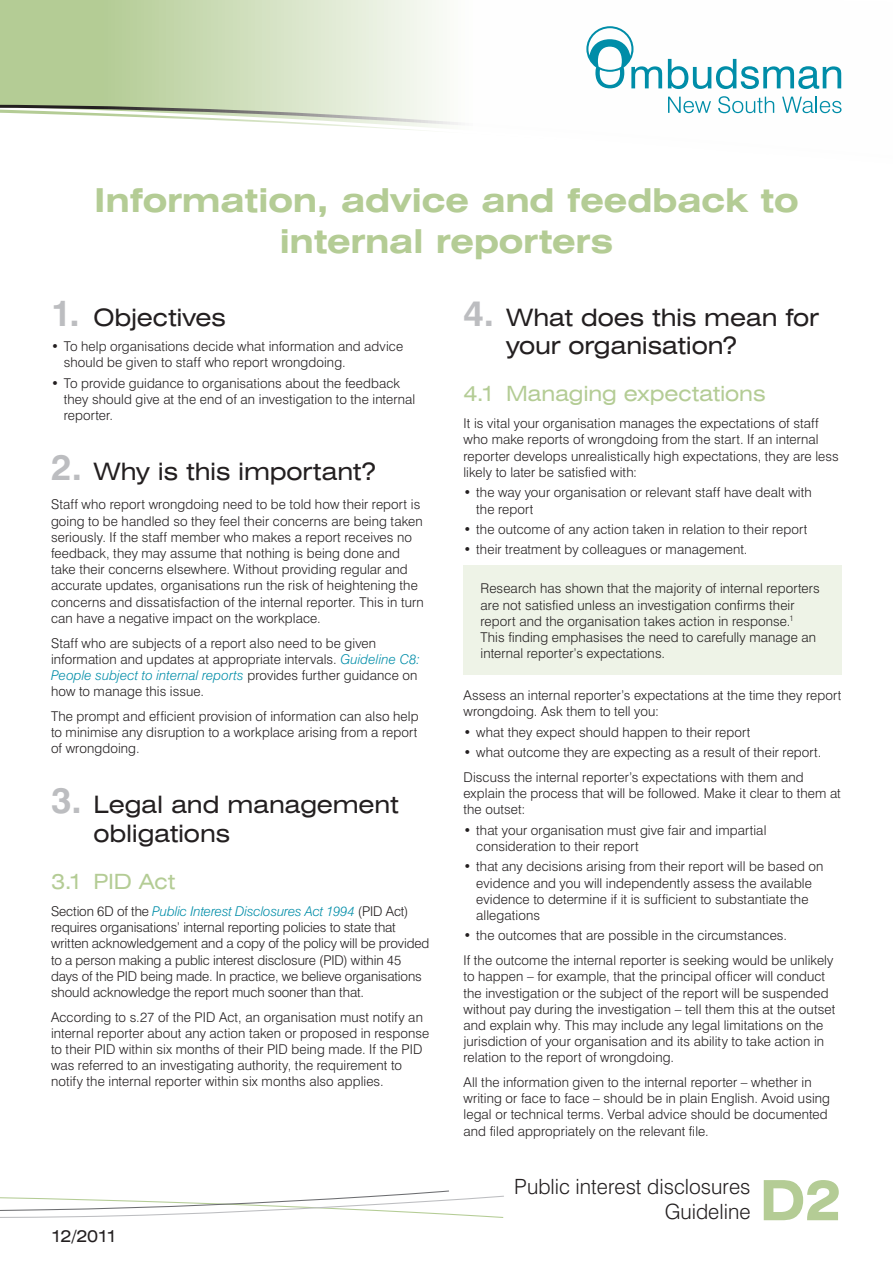
<style>
.page{position:relative;width:893px;height:1263px;background:#fff}
.page>*{position:absolute;margin:0;border:0;box-sizing:border-box;transform-origin:0 0}
.FS_GL_number{font:700 expanded 55.65px "Swiss 721 BT";color:#b4cc95;scale:.92 1}
.FS_GL_heading_1{font:700 expanded 33px/40.5px "Swiss 721 BT";letter-spacing:-.005em;color:#b4cc95;text-align:center}
.FS_GL_Heading_2_No{font:expanded 24px/28.8px "Swiss 721 BT";letter-spacing:-.01em;color:#231f20}
.FS_GL_fact_sheet_nam{font:300 21px/25.2px "Swiss 721 BT";color:#231f20;text-align:right}
.FS_Gl_Heading_3_sub{font:expanded 21px "Swiss 721 BT";letter-spacing:-.01em;color:#b4cc95}
.FS_Gl_Heading_3_sub-2{font:expanded 16.5px "Swiss 721 BT";letter-spacing:-.06em;color:#231f20}
.FS_GL_Body_text{font:300 13.5px/16.2px "Swiss 721 BT";letter-spacing:.005em;color:#231f20}
.FS_GL_BulletText{font:300 13.5px/16.2px "Swiss 721 BT";letter-spacing:.01em;color:#231f20}
.s1{font-weight:700;font-stretch:normal;font-size:36px;color:#bcbdc0}
.s2{font-style:italic;color:#008da8}
</style>
<div class="page">
<svg style="left:0;top:1190px;width:504px;height:28px"></svg>
<svg style="left:0;top:0;width:842px;height:98px"></svg>
<svg style="left:0;top:98px;width:842px;height:33px"></svg>
<svg style="left:668px;top:59px;width:173px;height:30px"></svg>
<svg style="left:668px;top:97px;width:43px;height:16px"></svg>
<svg style="left:718px;top:96px;width:56px;height:17px"></svg>
<svg style="left:782px;top:97px;width:59px;height:16px"></svg>
<svg style="left:586px;top:26px;width:76px;height:62px"></svg>
<div style="left:463px;top:566px;width:379px;height:109px;background:#eef3e7"></div>
<p class="FS_GL_heading_1" style="left:94px;top:180px;width:706px">Information, advice and feedback to internal reporters</p>
<p class="FS_GL_Heading_2_No" style="left:51px;top:303px;width:176px"><span class="s1">1.</span> Objectives</p>
<p class="FS_GL_BulletText" style="left:64px;top:338px;width:341px;text-indent:-13px">• To help organisations decide what information and advice should be given to staff who report wrongdoing.</p>
<p class="FS_GL_BulletText" style="left:64px;top:374px;width:353px;text-indent:-13px">• To provide guidance to organisations about the feedback they should give at the end of an investigation to the internal reporter.</p>
<p class="FS_GL_Heading_2_No" style="left:51px;top:457px;width:327px"><span class="s1">2.</span> Why is this important?</p>
<p class="FS_GL_Body_text" style="left:51px;top:496px;width:374px">Staff who report wrongdoing need to be told how their report is going to be handled so they feel their concerns are being taken seriously. If the staff member who makes a report receives no feedback, they may assume that nothing is being done and take their concerns elsewhere. Without providing regular and accurate updates, organisations run the risk of heightening the concerns and dissatisfaction of the internal reporter. This in turn can have a negative impact on the workplace.</p>
<p class="FS_GL_Body_text" style="left:51px;top:634px;width:371px">Staff who are subjects of a report also need to be given information and updates at appropriate intervals. <span class="s2">Guideline C8:<br>People subject to internal reports</span> provides further guidance on how to manage this issue.</p>
<p class="FS_GL_Body_text" style="left:51px;top:708px;width:369px;text-align:justify">The prompt and efficient provision of information can also help to minimise any disruption to a workplace arising from a report of wrongdoing.</p>
<p class="FS_GL_Heading_2_No" style="left:94px;top:790px;width:307px;text-indent:-43px"><span class="s1">3.</span> Legal and management obligations</p>
<p class="FS_Gl_Heading_3_sub" style="left:51px;top:869px;width:126px">3.1 PID Act</p>
<p class="FS_GL_Body_text" style="left:51px;top:903px;width:380px">Section 6D of the <span class="s2">Public Interest Disclosures Act 1994</span> (PID Act) requires organisations’ internal reporting policies to state that written acknowledgement and a copy of the policy will be provided to a person making a public interest disclosure (PID) within 45 days of the PID being made. In practice, we believe organisations should acknowledge the report much sooner than that.</p>
<p class="FS_GL_Body_text" style="left:51px;top:1008px;width:380px">According to s.27 of the PID Act, an organisation must notify an internal reporter about any action taken or proposed in response to their PID within six months of their PID being made. If the PID was referred to an investigating authority, the requirement to notify the internal reporter within six months also applies.</p>
<p class="FS_Gl_Heading_3_sub-2" style="left:51px;top:1226px;width:68px">12/2011</p>
<p class="FS_GL_Heading_2_No" style="left:506px;top:303px;width:314px;text-indent:-43px"><span class="s1">4.</span> What does this mean for your organisation?</p>
<p class="FS_Gl_Heading_3_sub" style="left:463px;top:381px;width:303px">4.1 Managing expectations</p>
<p class="FS_GL_Body_text" style="left:463px;top:415px;width:377px">It is vital your organisation manages the expectations of staff who make reports of wrongdoing from the start. If an internal reporter develops unrealistically high expectations, they are less likely to later be satisfied with:</p>
<p class="FS_GL_BulletText" style="left:476px;top:484px;width:337px;text-indent:-13px">• the way your organisation or relevant staff have dealt with the report</p>
<p class="FS_GL_BulletText" style="left:463px;top:521px;width:346px">• the outcome of any action taken in relation to their report</p>
<p class="FS_GL_BulletText" style="left:463px;top:541px;width:285px">• their treatment by colleagues or management.</p>
<p class="FS_GL_Body_text" style="left:480px;top:580px;width:341px">Research has shown that the majority of internal reporters are not satisfied unless an investigation confirms their report and the organisation takes action in response.<sup>1<br></sup>This finding emphasises the need to carefully manage an internal reporter’s expectations.</p>
<p class="FS_GL_Body_text" style="left:463px;top:687px;width:379px">Assess an internal reporter’s expectations at the time they report wrongdoing. Ask them to tell you:</p>
<p class="FS_GL_BulletText" style="left:463px;top:724px;width:288px">• what they expect should happen to their report</p>
<p class="FS_GL_BulletText" style="left:463px;top:744px;width:359px">• what outcome they are expecting as a result of their report.</p>
<p class="FS_GL_Body_text" style="left:463px;top:769px;width:379px">Discuss the internal reporter’s expectations with them and explain the process that will be followed. Make it clear to them at the outset:</p>
<p class="FS_GL_BulletText" style="left:476px;top:822px;width:292px;text-indent:-13px">• that your organisation must give fair and impartial consideration to their report</p>
<p class="FS_GL_BulletText" style="left:476px;top:858px;width:349px;text-indent:-13px">• that any decisions arising from their report will be based on evidence and you will independently assess the available evidence to determine if it is sufficient to substantiate the allegations</p>
<p class="FS_GL_BulletText" style="left:463px;top:927px;width:325px">• the outcomes that are possible in the circumstances.</p>
<p class="FS_GL_Body_text" style="left:463px;top:952px;width:373px">If the outcome the internal reporter is seeking would be unlikely to happen – for example, that the principal officer will conduct the investigation or the subject of the report will be suspended without pay during the investigation – tell them this at the outset and explain why. This may include any legal limitations on the jurisdiction of your organisation and its ability to take action in relation to the report of wrongdoing.</p>
<p class="FS_GL_Body_text" style="left:463px;top:1074px;width:368px">All the information given to the internal reporter – whether in writing or face to face – should be in plain English. Avoid using legal or technical terms. Verbal advice should be documented and filed appropriately on the relevant file.</p>
<p class="FS_GL_fact_sheet_nam" style="left:514px;top:1174px;width:238px">Public interest disclosures<br>Guideline</p>
<p class="FS_GL_number" style="left:760px;top:1167px;width:91px">D2</p>
</div>
